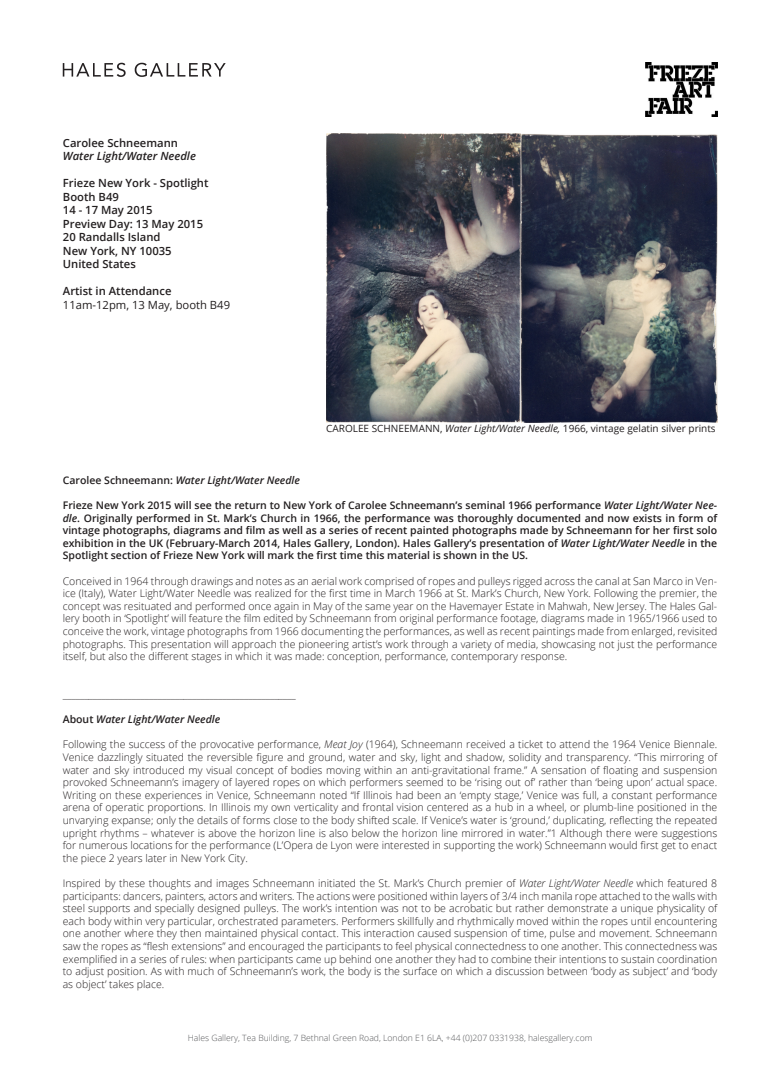
<style>
.page{position:relative;width:780px;height:1088px;background:#fff}
.page>*{position:absolute;margin:0;border:0;box-sizing:border-box;transform-origin:0 0}
.t1{font:600 11.25px "Open Sans";color:#231f20}
.t2{font:11.25px "Open Sans";color:#231f20}
.t3{font:italic 600 11.25px "Open Sans";color:#231f20}
.t4{font:300 10.5px/12.6px "Open Sans";color:#231f20;text-align:justify}
.t5{font:600 10.5px/12.6px "Open Sans";color:#231f20;text-align:justify}
.t6{font:italic 600 10.5px "Open Sans";color:#231f20}
.t7{font:10px "Open Sans";color:#231f20}
.t8{font:300 8.62px "Open Sans";color:#57585a}
.s1{font-style:italic}
.s2{font-style:normal}
</style>
<div class="page">
<svg style="left:63px;top:63px;width:63px;height:14px"></svg>
<svg style="left:135px;top:63px;width:91px;height:14px"></svg>
<img style="left:646px;top:63px;width:71px;height:53px">
<img style="left:326px;top:133px;width:391px;height:290px">
<p class="t1" style="left:63px;top:135px;width:116px">Carolee Schneemann</p>
<p class="t3" style="left:63px;top:148px;width:134px">Water Light/Water Needle</p>
<p class="t1" style="left:63px;top:175px;width:147px">Frieze New York - Spotlight</p>
<p class="t1" style="left:63px;top:189px;width:57px">Booth B49</p>
<p class="t1" style="left:63px;top:202px;width:91px">14 - 17 May 2015</p>
<p class="t1" style="left:63px;top:216px;width:142px">Preview Day: 13 May 2015</p>
<p class="t1" style="left:63px;top:229px;width:99px">20 Randalls Island</p>
<p class="t1" style="left:63px;top:243px;width:110px">New York, NY 10035</p>
<p class="t1" style="left:63px;top:256px;width:74px">United States</p>
<p class="t1" style="left:63px;top:283px;width:110px">Artist in Attendance</p>
<p class="t2" style="left:63px;top:297px;width:169px">11am-12pm, 13 May, booth B49</p>
<p class="t7" style="left:326px;top:422px;width:391px">CAROLEE SCHNEEMANN, <span class="s1">Water Light/Water Needle,</span> 1966, vintage gelatin silver prints</p>
<p class="t6" style="left:63px;top:473px;width:239px"><span class="s2">Carolee Schneemann:</span> Water Light/Water Needle</p>
<p class="t5" style="left:63px;top:499px;width:656px">Frieze New York 2015 will see the return to New York of Carolee Schneemann’s seminal 1966 performance <span class="s1">Water Light/Water Nee&shy;dle</span>. Originally performed in St. Mark’s Church in 1966, the performance was thoroughly documented and now exists in form of vintage photographs, diagrams and film as well as a series of recent painted photographs made by Schneemann for her first solo exhibition in the UK (February-March 2014, Hales Gallery, London). Hales Gallery’s presentation of <span class="s1">Water Light/Water Needle</span> in the Spotlight section of Frieze New York will mark the first time this material is shown in the US.</p>
<p class="t4" style="left:63px;top:574px;width:656px">Conceived in 1964 through drawings and notes as an aerial work comprised of ropes and pulleys rigged across the canal at San Marco in Ven&shy;ice (Italy), Water Light/Water Needle was realized for the first time in March 1966 at St. Mark’s Church, New York. Following the premier, the concept was resituated and performed once again in May of the same year on the Havemayer Estate in Mahwah, New Jersey. The Hales Gal&shy;lery booth in ‘Spotlight’ will feature the film edited by Schneemann from original performance footage, diagrams made in 1965/1966 used to conceive the work, vintage photographs from 1966 documenting the performances, as well as recent paintings made from enlarged, revisited photographs. This presentation will approach the pioneering artist’s work through a variety of media, showcasing not just the performance itself, but also the different stages in which it was made: conception, performance, contemporary response.</p>
<p class="t4" style="left:63px;top:688px;width:235px">______________________________________________________</p>
<p class="t6" style="left:63px;top:712px;width:159px"><span class="s2">About</span> Water Light/Water Needle</p>
<p class="t4" style="left:63px;top:738px;width:656px">Following the success of the provocative performance, <span class="s1">Meat Joy</span> (1964), Schneemann received a ticket to attend the 1964 Venice Biennale.<br>Venice dazzlingly situated the reversible figure and ground, water and sky, light and shadow, solidity and transparency. “This mirroring of water and sky introduced my visual concept of bodies moving within an anti-gravitational frame.” A sensation of floating and suspension provoked Schneemann’s imagery of layered ropes on which performers seemed to be ‘rising out of’ rather than ‘being upon’ actual space.<br>Writing on these experiences in Venice, Schneemann noted “If Illinois had been an ‘empty stage,’ Venice was full, a constant performance arena of operatic proportions. In Illinois my own verticality and frontal vision centered as a hub in a wheel, or plumb-line positioned in the unvarying expanse; only the details of forms close to the body shifted scale. If Venice’s water is ‘ground,’ duplicating, reflecting the repeated upright rhythms – whatever is above the horizon line is also below the horizon line mirrored in water.”1 Although there were suggestions for numerous locations for the performance (L’Opera de Lyon were interested in supporting the work) Schneemann would first get to enact the piece 2 years later in New York City.</p>
<p class="t4" style="left:63px;top:877px;width:656px">Inspired by these thoughts and images Schneemann initiated the St. Mark’s Church premier of <span class="s1">Water Light/Water Needle</span> which featured 8 participants: dancers, painters, actors and writers. The actions were positioned within layers of 3/4 inch manila rope attached to the walls with steel supports and specially designed pulleys. The work’s intention was not to be acrobatic but rather demonstrate a unique physicality of each body within very particular, orchestrated parameters. Performers skillfully and rhythmically moved within the ropes until encountering one another where they then maintained physical contact. This interaction caused suspension of time, pulse and movement. Schneemann saw the ropes as “flesh extensions” and encouraged the participants to feel physical connectedness to one another. This connectedness was exemplified in a series of rules: when participants came up behind one another they had to combine their intentions to sustain coordination to adjust position. As with much of Schneemann’s work, the body is the surface on which a discussion between ‘body as subject’ and ‘body as object’ takes place.</p>
<p class="t8" style="left:188px;top:1032px;width:406px">Hales Gallery, Tea Building, 7 Bethnal Green Road, London E1 6LA, +44 (0)207 0331938, halesgallery.com</p>
</div>
